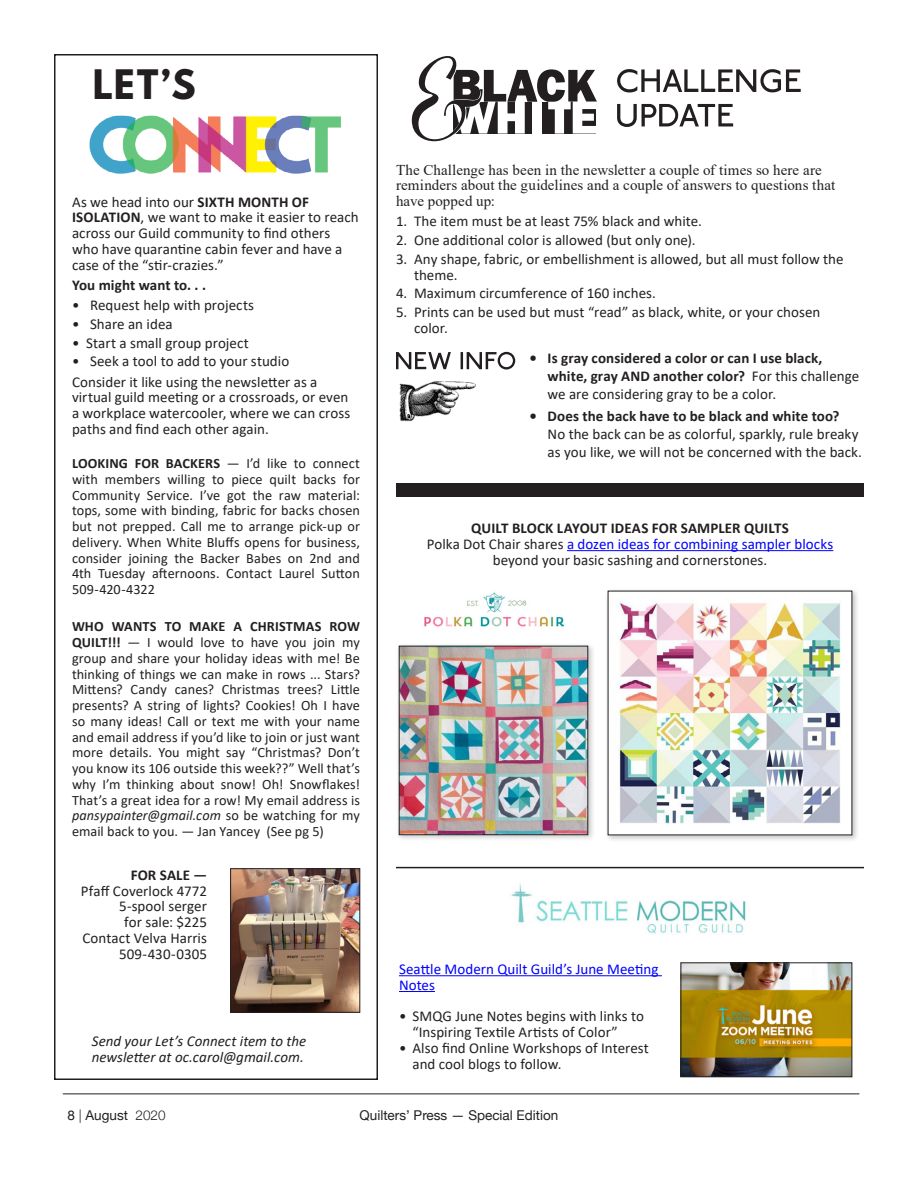
<style>
.page{position:relative;width:918px;height:1188px;background:#fff}
.page>*{position:absolute;margin:0;border:0;box-sizing:border-box;transform-origin:0 0}
.Main_Head_2{font:36px "Sztylet Bd";color:#231f20}
.Main_Head_2-2{font:15px/15.8px "Calibri";letter-spacing:.005em;color:#231f20}
.Main_Head_2-3{font:700 15px/18px "Calibri";letter-spacing:.005em;color:#231f20}
.Main_Head_2-4{font:15px/15.8px "Times New Roman";letter-spacing:.005em;color:#231f20}
.Main_Head_2-5{font:15px/15.8px "Calibri";letter-spacing:.005em;color:#00f}
.Main_Head_2-6{font:italic 15px "Calibri";color:#231f20}
.Main_Head_2-7{font:14.25px/15.8px "Calibri";letter-spacing:.005em;color:#231f20;text-align:justify}
.t1{font:13.5px "Helvetica Neue";color:#231f20}
.s1{font-weight:700}
.s2{font-style:italic}
.s3{font-weight:400}
.s4{color:#231f20}
.s5{font-weight:300}
</style>
<div class="page">
<hr style="left:63px;top:1094px;width:796px;height:1px;background:#231f20">
<div style="left:54px;top:54px;width:324px;height:1026px;border:2px solid #231f20"></div>
<svg style="left:412px;top:56px;width:185px;height:86px"></svg>
<svg style="left:617px;top:69px;width:184px;height:23px"></svg>
<svg style="left:617px;top:104px;width:116px;height:23px"></svg>
<img style="left:399px;top:381px;width:77px;height:41px">
<svg style="left:396px;top:352px;width:119px;height:18px"></svg>
<img style="left:89px;top:115px;width:252px;height:59px">
<img style="left:232px;top:870px;width:126px;height:140px">
<div style="left:230px;top:868px;width:130px;height:144px;border:1px solid #231f20"></div>
<div style="left:396px;top:484px;width:468px;height:13px;background:#231f20"></div>
<hr style="left:567px;top:550px;width:266px;height:1px;background:#00f">
<img style="left:424px;top:592px;width:140px;height:35px">
<hr style="left:399px;top:975px;width:263px;height:1px;background:#00f">
<hr style="left:399px;top:991px;width:36px;height:1px;background:#00f">
<img style="left:511px;top:883px;width:235px;height:51px">
<img style="left:683px;top:965px;width:167px;height:110px">
<div style="left:681px;top:963px;width:171px;height:114px;border:1px solid #231f20"></div>
<div style="left:605px;top:588px;width:254px;height:254px;background:#231f20;opacity:.25"></div>
<img style="left:610px;top:593px;width:240px;height:240px">
<hr style="left:396px;top:867px;width:468px;height:1px;background:#231f20">
<div style="left:396px;top:643px;width:199px;height:199px;background:#231f20;opacity:.25"></div>
<img style="left:401px;top:648px;width:185px;height:185px">
<div style="left:399px;top:646px;width:189px;height:189px;border:1px solid #231f20"></div>
<p class="Main_Head_2" style="left:92px;top:55px;width:106px">LET’S</p>
<p class="Main_Head_2-2" style="left:72px;top:193px;width:288px">As we head into our <span class="s1">SIXTH MONTH OF ISOLATION</span>, we want to make it easier to reach across our Guild community to find others who have quarantine cabin fever and have a case of the “stir-crazies.”</p>
<p class="Main_Head_2-3" style="left:72px;top:276px;width:136px">You might want to. . .</p>
<p class="Main_Head_2-2" style="left:72px;top:297px;width:184px">• Request help with projects</p>
<p class="Main_Head_2-2" style="left:72px;top:316px;width:102px">• Share an idea</p>
<p class="Main_Head_2-2" style="left:72px;top:334px;width:178px">• Start a small group project</p>
<p class="Main_Head_2-2" style="left:72px;top:353px;width:219px">• Seek a tool to add to your studio</p>
<p class="Main_Head_2-2" style="left:72px;top:373px;width:280px">Consider it like using the newsletter as a virtual guild meeting or a crossroads, or even a workplace watercooler, where we can cross paths and find each other again.</p>
<p class="Main_Head_2-7" style="left:72px;top:455px;width:290px"><span class="s1">LOOKING FOR BACKERS</span> — I’d like to connect with members willing to piece quilt backs for Community Service. I’ve got the raw material: tops, some with binding, fabric for backs chosen but not prepped. Call me to arrange pick-up or delivery. When White Bluffs opens for business, consider joining the Backer Babes on 2nd and 4th Tuesday afternoons. Contact Laurel Sutton 509-420-4322</p>
<p class="Main_Head_2-7" style="left:72px;top:618px;width:290px"><span class="s1">WHO WANTS TO MAKE A CHRISTMAS ROW QUILT!!!</span> — I would love to have you join my group and share your holiday ideas with me! Be thinking of things we can make in rows ... Stars?<br>Mittens? Candy canes? Christmas trees? Little presents? A string of lights? Cookies! Oh I have so many ideas! Call or text me with your name and email address if you’d like to join or just want more details. You might say “Christmas? Don’t you know its 106 outside this week??” Well that’s why I’m thinking about snow! Oh! Snowflakes!<br>That’s a great idea for a row! My email address is <span class="s2">pansypainter@gmail.com</span> so be watching for my email back to you. — Jan Yancey (See pg 5)</p>
<p class="Main_Head_2-3" style="left:131px;top:866px;width:78px">FOR SALE —</p>
<p class="Main_Head_2-2" style="left:81px;top:882px;width:128px;text-align:right">Pfaff Coverlock 4772<br>5-spool serger</p>
<p class="Main_Head_2-2" style="left:124px;top:914px;width:84px">for sale: $225</p>
<p class="Main_Head_2-2" style="left:82px;top:930px;width:126px;text-align:right">Contact Velva Harris<br>509-430-0305</p>
<p class="Main_Head_2-6" style="left:92px;top:1031px;width:216px">Send your Let’s Connect item to the</p>
<p class="Main_Head_2-6" style="left:92px;top:1047px;width:214px">newsletter at oc.carol@gmail.com.</p>
<p class="Main_Head_2-4" style="left:396px;top:161px;width:441px">The Challenge has been in the newsletter a couple of times so here are reminders about the guidelines and a couple of answers to questions that have popped up:</p>
<p class="Main_Head_2-2" style="left:396px;top:213px;width:308px">1. The item must be at least 75% black and white.</p>
<p class="Main_Head_2-2" style="left:396px;top:232px;width:301px">2. One additional color is allowed (but only one).</p>
<p class="Main_Head_2-2" style="left:414px;top:251px;width:431px;text-indent:-18px">3. Any shape, fabric, or embellishment is allowed, but all must follow the theme.</p>
<p class="Main_Head_2-2" style="left:396px;top:285px;width:261px">4. Maximum circumference of 160 inches.</p>
<p class="Main_Head_2-2" style="left:414px;top:304px;width:408px;text-indent:-18px">5. Prints can be used but must “read” as black, white, or your chosen color.</p>
<p class="Main_Head_2-3" style="left:548px;top:349px;width:313px;text-indent:-18px">• Is gray considered a color or can I use black, white, gray AND another color? <span class="s3">For this challenge we are considering gray to be a color.</span></p>
<p class="Main_Head_2-3" style="left:530px;top:407px;width:311px">• Does the back have to be black and white too?</p>
<p class="Main_Head_2-2" style="left:548px;top:425px;width:316px;line-height:18px">No the back can be as colorful, sparkly, rule breaky as you like, we will not be concerned with the back.</p>
<p class="Main_Head_2-3" style="left:471px;top:519px;width:319px">QUILT BLOCK LAYOUT IDEAS FOR SAMPLER QUILTS</p>
<p class="Main_Head_2-5" style="left:427px;top:536px;width:408px"><span class="s4">Polka Dot Chair shares</span> a dozen ideas for combining sampler blocks</p>
<p class="Main_Head_2-2" style="left:493px;top:551px;width:276px">beyond your basic sashing and cornerstones.</p>
<p class="Main_Head_2-5" style="left:399px;top:961px;width:261px">Seattle Modern Quilt Guild’s June Meeting<br>Notes</p>
<p class="Main_Head_2-2" style="left:412px;top:1008px;width:233px;text-indent:-14px">• SMQG June Notes begins with links to “Inspiring Textile Artists of Color”</p>
<p class="Main_Head_2-2" style="left:412px;top:1040px;width:238px;text-indent:-14px">• Also find Online Workshops of Interest and cool blogs to follow.</p>
<p class="t1" style="left:68px;top:1106px;width:100px">8 <span class="s5">|</span> August <span class="s5">2020</span></p>
<p class="t1" style="left:360px;top:1105px;width:200px">Quilters’ Press — Special Edition</p>
</div>
